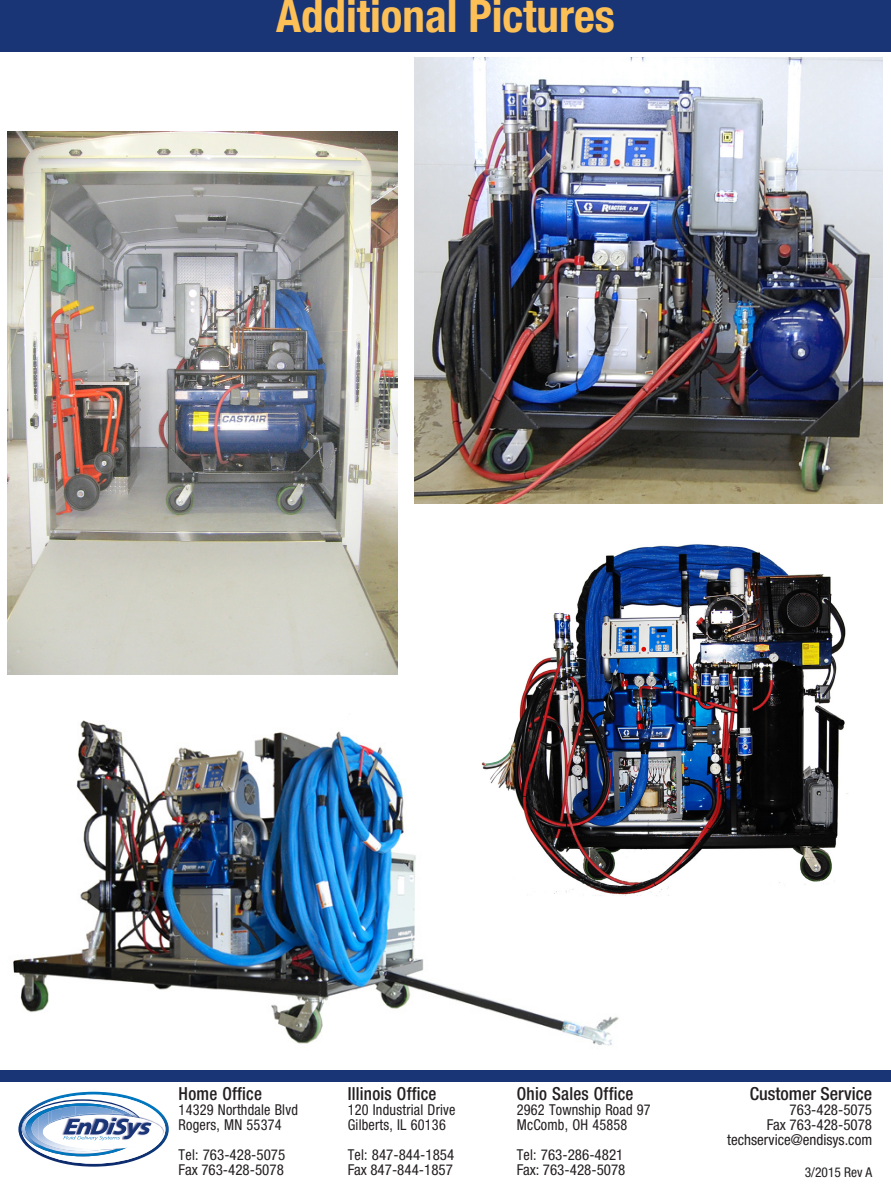
<style>
.page{position:relative;width:891px;height:1188px;background:#fff}
.page>*{position:absolute;margin:0;border:0;box-sizing:border-box;transform-origin:0 0}
.Bullet_-__25_indent{font:700 condensed 45px "Helvetica Neue LT Std";color:#fdc056}
.t1{font:500 condensed 18px "Helvetica Neue LT Std";letter-spacing:.015em;color:#231f20;scale:.95 1}
.t2{font:500 condensed 18px "Helvetica Neue LT Std";letter-spacing:.015em;color:#231f20}
.t3{font:condensed 15px/15px "Helvetica Neue LT Std";letter-spacing:.015em;color:#231f20;scale:.95 1}
.t4{font:condensed 15px/15px "Helvetica Neue LT Std";letter-spacing:.015em;color:#231f20;text-align:right}
.Large_indent_list{font:condensed 13.5px "Helvetica Neue LT Std";color:#231f20}
</style>
<div class="page">
<div style="left:0;top:0;width:891px;height:52px;background:#193576"></div>
<div style="left:0;top:1070px;width:891px;height:12px;background:#193576"></div>
<svg style="left:18px;top:1092px;width:151px;height:75px"></svg>
<img style="left:7px;top:132px;width:391px;height:542px">
<img style="left:13px;top:720px;width:606px;height:326px">
<img style="left:414px;top:58px;width:468px;height:445px">
<img style="left:466px;top:544px;width:382px;height:354px">
<p class="Bullet_-__25_indent" style="left:276px;top:-11px;width:340px">Additional Pictures</p>
<p class="t1" style="left:179px;top:1083px;width:89px">Home Office</p>
<p class="t3" style="left:179px;top:1102px;width:127px">14329 Northdale Blvd<br>Rogers, MN 55374</p>
<p class="t3" style="left:179px;top:1147px;width:114px">Tel: 763-428-5075<br>Fax 763-428-5078</p>
<p class="t1" style="left:348px;top:1083px;width:95px">Illinois Office</p>
<p class="t3" style="left:348px;top:1102px;width:115px">120 Industrial Drive<br>Gilberts, IL 60136</p>
<p class="t3" style="left:348px;top:1147px;width:114px">Tel: 847-844-1854<br>Fax 847-844-1857</p>
<p class="t1" style="left:517px;top:1083px;width:124px">Ohio Sales Office</p>
<p class="t3" style="left:517px;top:1102px;width:142px">2962 Township Road 97<br>McComb, OH 45858</p>
<p class="t3" style="left:517px;top:1147px;width:116px">Tel: 763-286-4821<br>Fax: 763-428-5078</p>
<p class="t2" style="left:750px;top:1083px;width:124px">Customer Service</p>
<p class="t4" style="left:727px;top:1102px;width:146px">763-428-5075<br>Fax 763-428-5078 techservice@endisys.com</p>
<p class="Large_indent_list" style="left:805px;top:1165px;width:69px">3/2015 Rev A</p>
</div>
